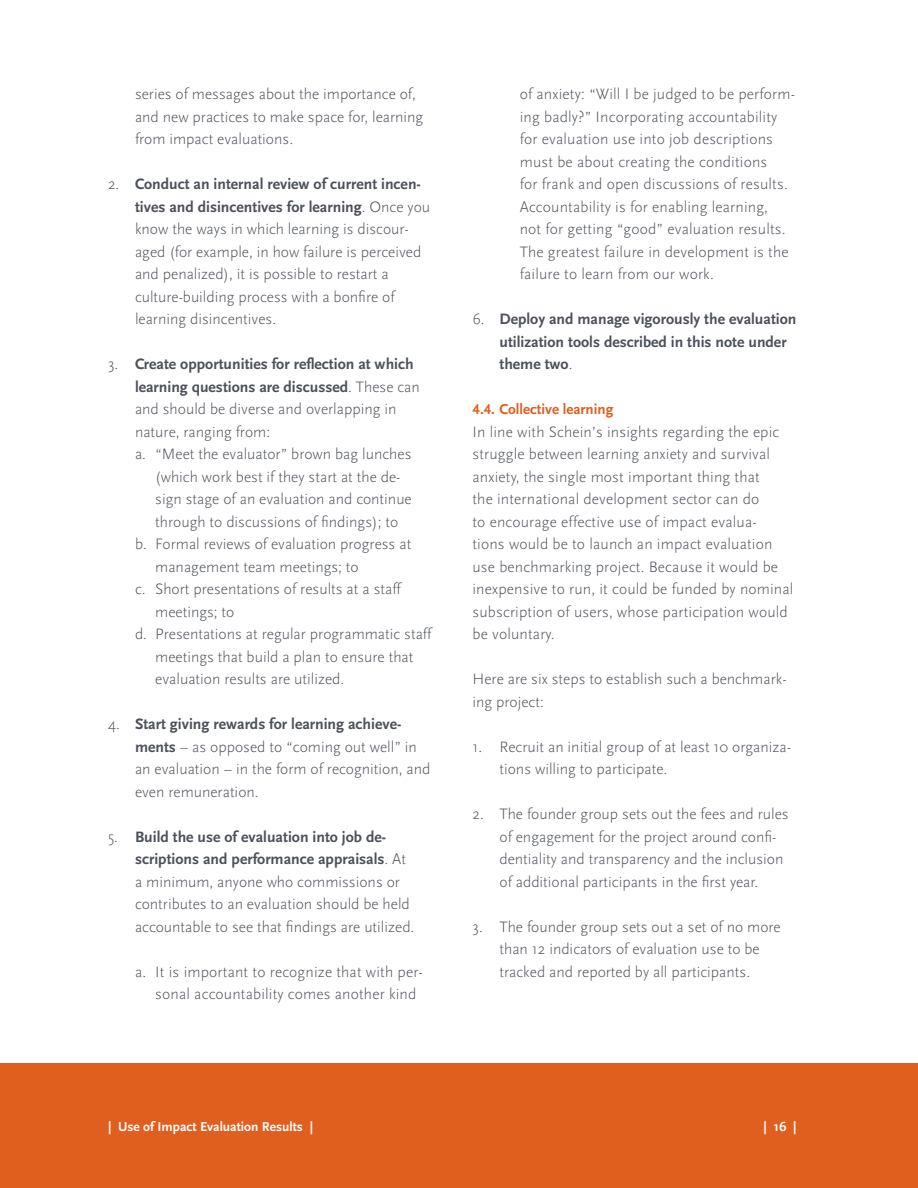
<style>
.page{position:relative;width:918px;height:1188px;background:#fff}
.page>*{position:absolute;margin:0;border:0;box-sizing:border-box;transform-origin:0 0}
.Text{font:300 15.75px/22.5px "Scala Sans Pro";color:#4c5159}
.Text-2{font:700 15.75px/22.5px "Scala Sans Pro";color:#4c5159}
.Footnote_text{font:300 15.75px/22.5px "Scala Sans Pro";color:#4c5159}
.Subhead_2{font:700 15px "Scala Sans Pro";color:#e05e1e}
.t1{font:700 13.5px "Scala Sans Pro";color:#fff}
.s1{font-weight:700}
.s2{font-weight:300}
</style>
<div class="page">
<div style="left:0;top:1064px;width:918px;height:124px;background:#e05e1e"></div>
<p class="Footnote_text" style="left:135px;top:83px;width:290px">series of messages about the importance of, and new practices to make space for, learning from impact evaluations.</p>
<p class="Text" style="left:135px;top:173px;width:297px;text-indent:-27px">2. <span class="s1">Conduct an internal review of current incen&shy;tives and disincentives for learning</span>. Once you know the ways in which learning is discour&shy;aged (for example, in how failure is perceived and penalized), it is possible to restart a culture-building process with a bonfire of learning disincentives.</p>
<p class="Text-2" style="left:135px;top:353px;width:286px;text-indent:-27px"><span class="s2">3.</span> Create opportunities for reflection at which learning questions are discussed<span class="s2">. These can and should be diverse and overlapping in nature, ranging from:</span></p>
<p class="Text" style="left:155px;top:443px;width:258px;text-indent:-20px">a. “Meet the evaluator” brown bag lunches (which work best if they start at the de&shy;sign stage of an evaluation and continue through to discussions of findings); to</p>
<p class="Text" style="left:155px;top:533px;width:258px;text-indent:-20px">b. Formal reviews of evaluation progress at management team meetings; to</p>
<p class="Text" style="left:155px;top:578px;width:247px;text-indent:-20px">c. Short presentations of results at a staff meetings; to</p>
<p class="Text" style="left:155px;top:623px;width:278px;text-indent:-20px">d. Presentations at regular programmatic staff meetings that build a plan to ensure that evaluation results are utilized.</p>
<p class="Text" style="left:135px;top:713px;width:297px;text-indent:-27px">4. <span class="s1">Start giving rewards for learning achieve&shy;ments</span> – as opposed to “coming out well” in an evaluation – in the form of recognition, and even remuneration.</p>
<p class="Text" style="left:135px;top:825px;width:281px;text-indent:-27px">5. <span class="s1">Build the use of evaluation into job de&shy;scriptions and performance appraisals</span>. At a minimum, anyone who commissions or contributes to an evaluation should be held accountable to see that findings are utilized.</p>
<p class="Text" style="left:155px;top:960px;width:269px;text-indent:-20px">a. It is important to recognize that with per&shy;sonal accountability comes another kind</p>
<p class="Text" style="left:520px;top:83px;width:277px">of anxiety: “Will I be judged to be perform&shy;ing badly?” Incorporating accountability for evaluation use into job descriptions must be about creating the conditions<br>for frank and open discussions of results.<br>Accountability is for enabling learning,<br>not for getting “good” evaluation results.<br>The greatest failure in development is the failure to learn from our work.</p>
<p class="Text-2" style="left:500px;top:308px;width:299px;text-indent:-27px"><span class="s2">6.</span> Deploy and manage vigorously the evaluation utilization tools described in this note under theme two<span class="s2">.</span></p>
<p class="Subhead_2" style="left:472px;top:400px;width:142px">4.4. Collective learning</p>
<p class="Text" style="left:472px;top:420px;width:322px">In line with Schein’s insights regarding the epic struggle between learning anxiety and survival anxiety, the single most important thing that<br>the international development sector can do<br>to encourage effective use of impact evalua-<br>tions would be to launch an impact evaluation use benchmarking project. Because it would be inexpensive to run, it could be funded by nominal subscription of users, whose participation would be voluntary.</p>
<p class="Text" style="left:472px;top:668px;width:316px">Here are six steps to establish such a benchmark&shy;ing project:</p>
<p class="Text" style="left:500px;top:735px;width:293px;text-indent:-27px">1. Recruit an initial group of at least 10 organiza&shy;tions willing to participate.</p>
<p class="Text" style="left:500px;top:803px;width:291px;text-indent:-27px">2. The founder group sets out the fees and rules of engagement for the project around confi&shy;dentiality and transparency and the inclusion of additional participants in the first year.</p>
<p class="Text" style="left:472px;top:915px;width:310px;text-align:center">3. The founder group sets out a set of no more than 12 indicators of evaluation use to be tracked and reported by all participants.</p>
<p class="t1" style="left:108px;top:1118px;width:207px">| Use of Impact Evaluation Results |</p>
<p class="t1" style="left:764px;top:1118px;width:34px">| 16 |</p>
</div>
